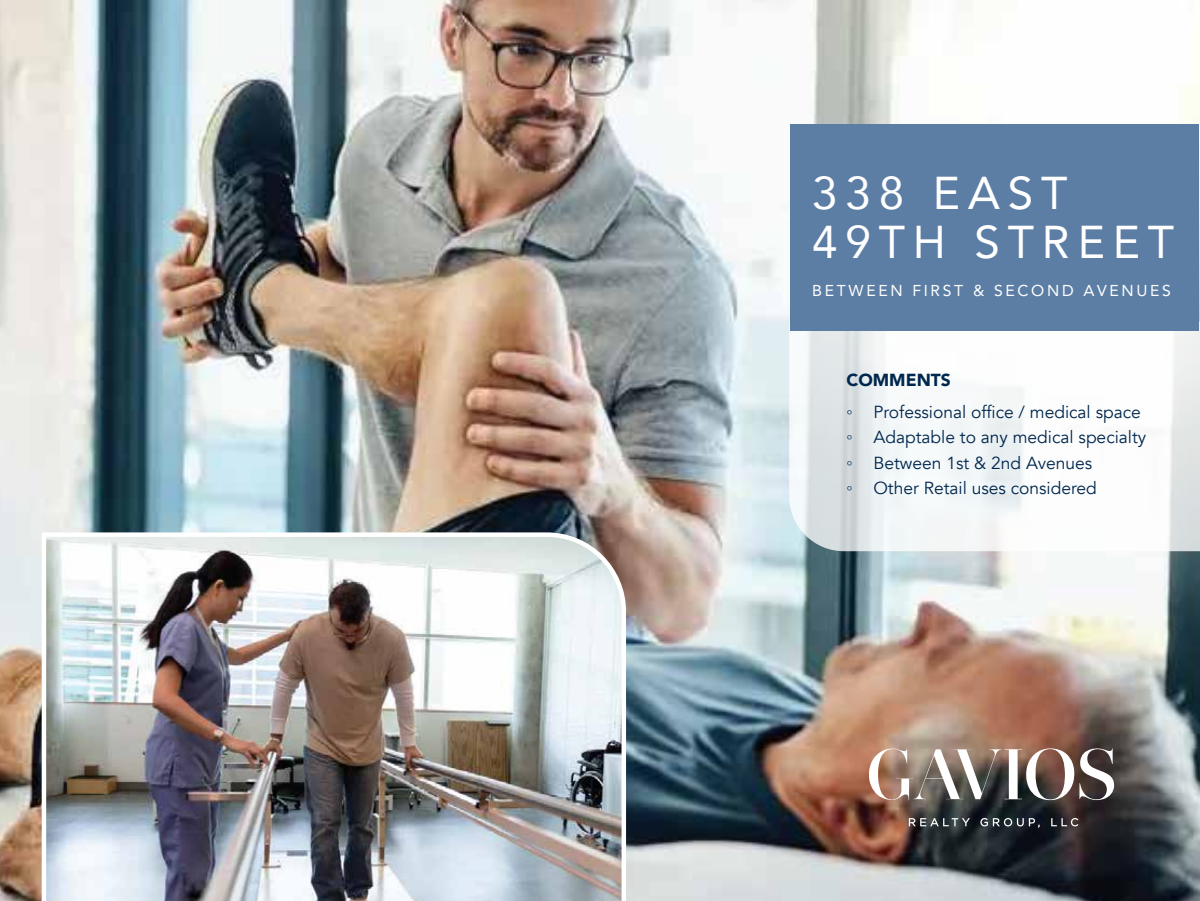
<style>
.page{position:relative;width:1200px;height:901px;background:#fff}
.page>*{position:absolute;margin:0;border:0;box-sizing:border-box;transform-origin:0 0}
.t1{font:45.9px/49.8px "Avenir";letter-spacing:.17em;color:#fff}
.t2{font:17.4px/25.2px "Avenir";color:#00274e}
.t3{font:15.75px "Avenir";letter-spacing:.17em;color:#fff}
.s1{font-weight:900}
.s2{font-family:"Times New Roman"}
</style>
<div class="page">
<img style="left:0;top:0;width:1200px;height:900px">
<img style="left:39px;top:530px;width:589px;height:371px">
<svg style="left:789px;top:321px;width:411px;height:230px"></svg>
<svg style="left:909px;top:818px;width:61px;height:8px"></svg>
<svg style="left:980px;top:818px;width:60px;height:10px"></svg>
<svg style="left:1051px;top:818px;width:27px;height:8px"></svg>
<svg style="left:869px;top:748px;width:245px;height:53px"></svg>
<div style="left:790px;top:124px;width:408px;height:207px;background:#5c7ea5"></div>
<h1 class="t1" style="left:812px;top:166px;width:363px">338 EAST<br>49TH STREET</h1>
<p class="t3" style="left:812px;top:278px;width:360px">BETWEEN FIRST &amp; SECOND AVENUES</p>
<p class="t2" style="left:846px;top:364px;width:296px;line-height:32.7px"><span class="s1">COMMENTS<br></span><span class="s2">◦</span> Professional office / medical space</p>
<p class="t2" style="left:846px;top:425px;width:301px"><span class="s2">◦</span> Adaptable to any medical specialty <span class="s2">◦</span> Between 1st &amp; 2nd Avenues<br><span class="s2">◦</span> Other Retail uses considered</p>
</div>
